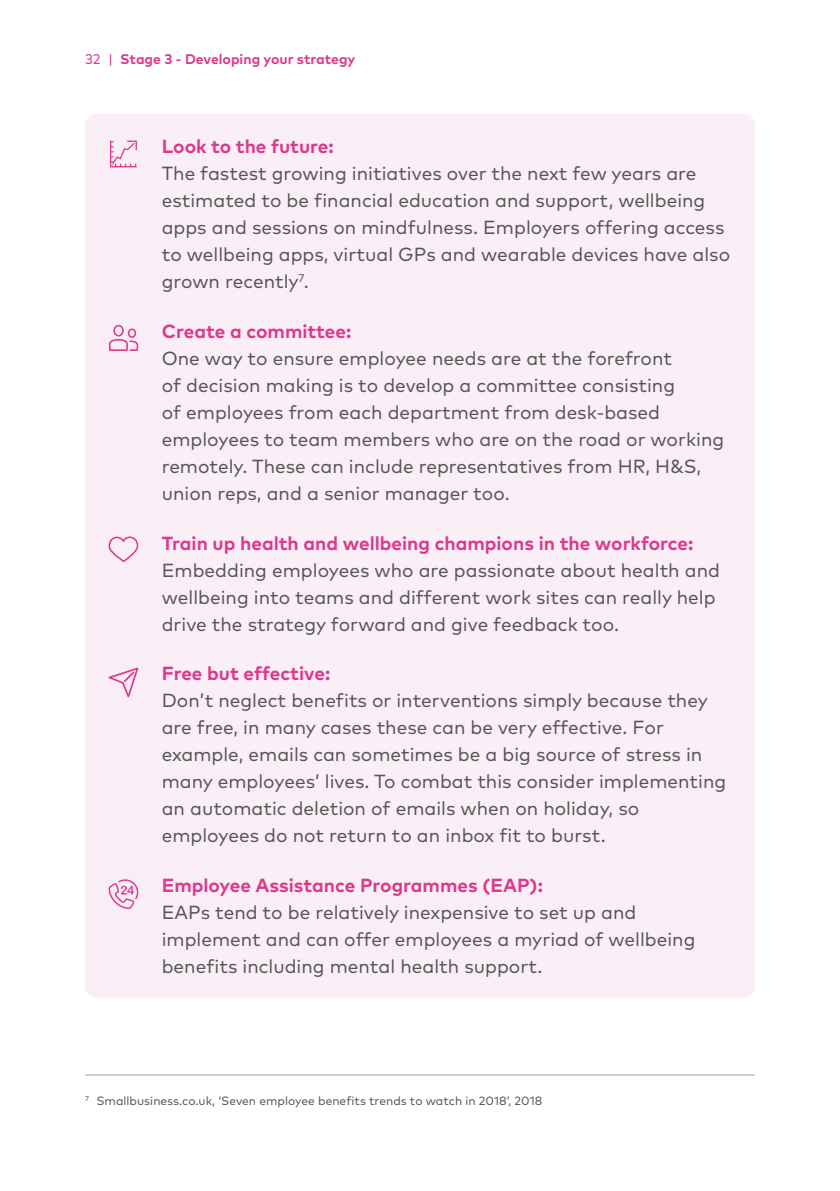
<style>
.page{position:relative;width:840px;height:1191px;background:#fff}
.page>*{position:absolute;margin:0;border:0;box-sizing:border-box;transform-origin:0 0}
.t1{font:19px/27px "Mark OT";color:#575756}
.t2{font:700 19px "Mark OT";color:#da3b8d}
.t3{font:700 14px "Mark OT";color:#da3b8d}
.t4{font:12px "Mark OT";color:#575756}
.s1{font-weight:400}
</style>
<div class="page">
<div style="left:85px;top:113px;width:669px;height:884px;background:#fbeff7;border-radius:11px"></div>
<hr style="left:85px;top:1074px;width:669px;height:1px;background:#a3a3a2">
<svg style="left:110px;top:140px;width:27px;height:28px"></svg>
<svg style="left:108px;top:324px;width:31px;height:27px"></svg>
<svg style="left:108px;top:536px;width:31px;height:26px"></svg>
<svg style="left:108px;top:667px;width:31px;height:31px"></svg>
<svg style="left:108px;top:878px;width:31px;height:31px"></svg>
<p class="t3" style="left:85px;top:50px;width:272px"><span class="s1">32 |</span> Stage 3 - Developing your strategy</p>
<p class="t2" style="left:162px;top:134px;width:173px">Look to the future:</p>
<p class="t1" style="left:162px;top:160px;width:569px">The fastest growing initiatives over the next few years are estimated to be financial education and support, wellbeing apps and sessions on mindfulness. Employers offering access to wellbeing apps, virtual GPs and wearable devices have also grown recently<sup>7</sup>.</p>
<p class="t2" style="left:162px;top:319px;width:191px">Create a committee:</p>
<p class="t1" style="left:162px;top:344px;width:563px">One way to ensure employee needs are at the forefront<br>of decision making is to develop a committee consisting<br>of employees from each department from desk-based employees to team members who are on the road or working remotely. These can include representatives from HR, H&amp;S, union reps, and a senior manager too.</p>
<p class="t2" style="left:162px;top:530px;width:533px">Train up health and wellbeing champions in the workforce:</p>
<p class="t1" style="left:162px;top:556px;width:559px">Embedding employees who are passionate about health and wellbeing into teams and different work sites can really help drive the strategy forward and give feedback too.</p>
<p class="t2" style="left:162px;top:661px;width:170px">Free but effective:</p>
<p class="t1" style="left:162px;top:687px;width:565px">Don’t neglect benefits or interventions simply because they are free, in many cases these can be very effective. For example, emails can sometimes be a big source of stress in many employees’ lives. To combat this consider implementing an automatic deletion of emails when on holiday, so employees do not return to an inbox fit to burst.</p>
<p class="t2" style="left:162px;top:873px;width:382px">Employee Assistance Programmes (EAP):</p>
<p class="t1" style="left:162px;top:898px;width:535px">EAPs tend to be relatively inexpensive to set up and implement and can offer employees a myriad of wellbeing benefits including mental health support.</p>
<p class="t4" style="left:85px;top:1092px;width:458px"><sup>7</sup> Smallbusiness.co.uk, ‘Seven employee benefits trends to watch in 2018’, 2018</p>
</div>
